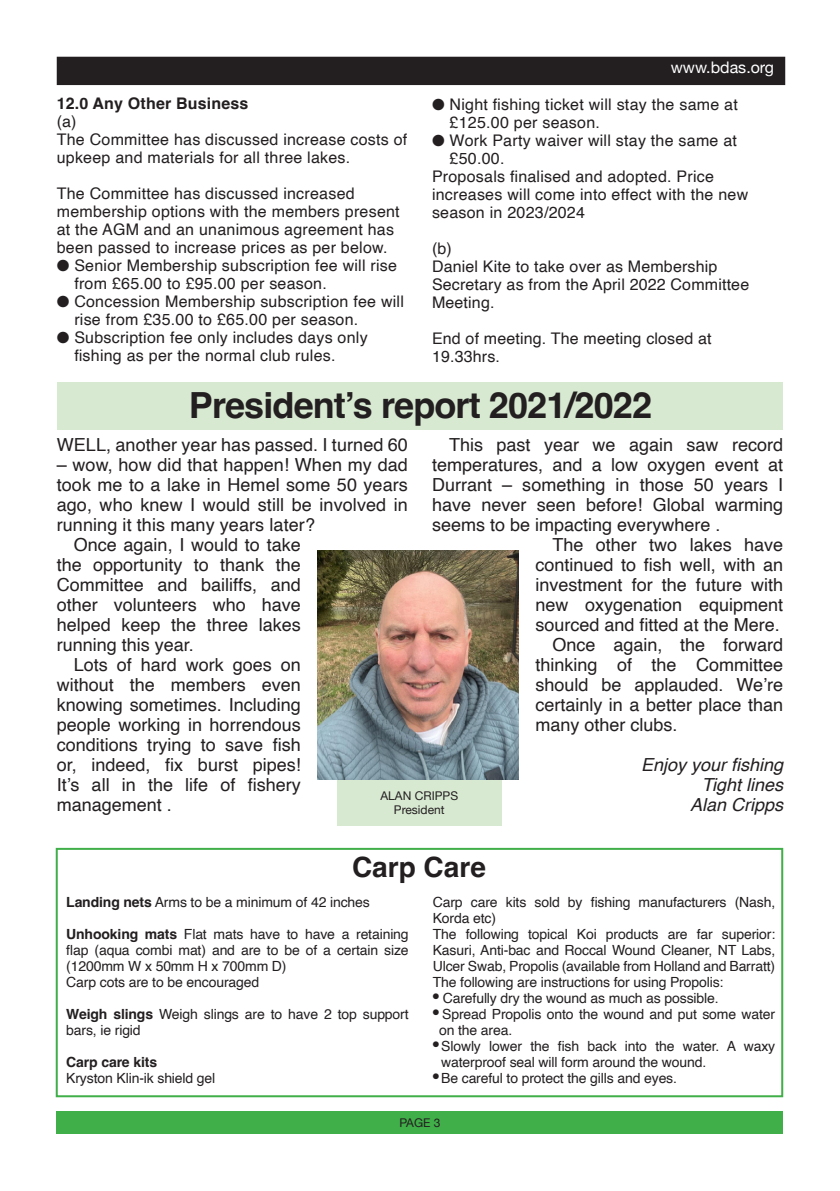
<style>
.page{position:relative;width:840px;height:1191px;background:#fff}
.page>*{position:absolute;margin:0;border:0;box-sizing:border-box;transform-origin:0 0}
.t1{font:700 36px "Helvetica";letter-spacing:-.025em;color:#231f20}
.t2{font:700 28px "Helvetica";color:#231f20}
.t3{font:18px/20px "Helvetica";color:#231f20;text-align:justify}
.t4{font:italic 18px "Helvetica";color:#231f20}
.t5{font:16px/18px "Helvetica";letter-spacing:.015em;color:#231f20}
.t6{font:700 16px "Helvetica";letter-spacing:.01em;color:#231f20}
.t7{font:16px "Helvetica Neue";color:#fff}
.t8{font:14px/16px "Helvetica";letter-spacing:-.01em;color:#231f20}
.t9{font:700 14px "Helvetica";letter-spacing:-.01em;color:#231f20}
.t10{font:12px "Helvetica Neue";color:#231f20}
.s1{font-weight:700}
</style>
<div class="page">
<div style="left:57px;top:1111px;width:725px;height:22px;background:#40ae49"></div>
<div style="left:58px;top:58px;width:725px;height:26px;background:#231f20"></div>
<div style="left:57px;top:57px;width:727px;height:28px;border:2px solid #231f20"></div>
<div style="left:58px;top:382px;width:724px;height:48px;background:#d8e9d2"></div>
<div style="left:337px;top:740px;width:165px;height:85px;background:#d8e9d2"></div>
<img style="left:317px;top:550px;width:201px;height:230px">
<div style="left:56px;top:848px;width:726px;height:249px;border:2px solid #40ae49"></div>
<p class="t7" style="left:670px;top:56px;width:105px">www.bdas.org</p>
<p class="t6" style="left:57px;top:94px;width:193px">12.0 Any Other Business</p>
<p class="t5" style="left:57px;top:113px;width:21px">(a)</p>
<p class="t5" style="left:57px;top:131px;width:352px">The Committee has discussed increase costs of upkeep and materials for all three lakes.</p>
<p class="t5" style="left:57px;top:185px;width:344px">The Committee has discussed increased membership options with the members present at the AGM and an unanimous agreement has been passed to increase prices as per below.</p>
<p class="t5" style="left:74px;top:257px;width:324px;text-indent:-18px">● Senior Membership subscription fee will rise from £65.00 to £95.00 per season.</p>
<p class="t5" style="left:74px;top:293px;width:331px;text-indent:-18px">● Concession Membership subscription fee will rise from £35.00 to £65.00 per season.</p>
<p class="t5" style="left:74px;top:329px;width:295px;text-indent:-18px">● Subscription fee only includes days only fishing as per the normal club rules.</p>
<p class="t5" style="left:449px;top:95px;width:289px;text-indent:-18px">● Night fishing ticket will stay the same at £125.00 per season.</p>
<p class="t5" style="left:449px;top:131px;width:289px;text-indent:-18px">● Work Party waiver will stay the same at £50.00.</p>
<p class="t5" style="left:432px;top:167px;width:317px">Proposals finalised and adopted. Price increases will come into effect with the new season in 2023/2024</p>
<p class="t5" style="left:432px;top:239px;width:21px">(b)</p>
<p class="t5" style="left:432px;top:257px;width:318px">Daniel Kite to take over as Membership<br>Secretary as from the April 2022 Committee<br>Meeting.</p>
<p class="t5" style="left:432px;top:329px;width:281px">End of meeting. The meeting closed at<br>19.33hrs.</p>
<p class="t1" style="left:189px;top:383px;width:464px">President’s report 2021/2022</p>
<p class="t3" style="left:57px;top:435px;width:352px">WELL, another year has passed. I turned 60</p>
<p class="t3" style="left:57px;top:455px;width:352px">– wow, how did that happen! When my dad took me to a lake in Hemel some 50 years ago, who knew I would still be involved in running it this many years later?</p>
<p class="t3" style="left:57px;top:535px;width:245px;text-indent:17px">Once again, I would to take the opportunity to thank the Committee and bailiffs, and other volunteers who have helped keep the three lakes running this year.</p>
<p class="t3" style="left:57px;top:655px;width:245px;text-indent:17px">Lots of hard work goes on without the members even knowing sometimes. Including people working in horrendous conditions trying to save fish or, indeed, fix burst pipes!<br>It’s all in the life of fishery management .</p>
<p class="t3" style="left:432px;top:435px;width:352px;text-indent:17px">This past year we again saw record temperatures, and a low oxygen event at Durrant – something in those 50 years I have never seen before! Global warming seems to be impacting everywhere .</p>
<p class="t3" style="left:535px;top:535px;width:249px;text-indent:17px">The other two lakes have continued to fish well, with an investment for the future with new oxygenation equipment sourced and fitted at the Mere.</p>
<p class="t3" style="left:535px;top:635px;width:249px;text-indent:17px">Once again, the forward thinking of the Committee should be applauded. We’re certainly in a better place than many other clubs.</p>
<p class="t4" style="left:640px;top:750px;width:144px">Enjoy your fishing</p>
<p class="t4" style="left:701px;top:770px;width:83px">Tight lines</p>
<p class="t4" style="left:689px;top:790px;width:95px">Alan Cripps</p>
<p class="t10" style="left:380px;top:787px;width:79px">ALAN CRIPPS</p>
<p class="t10" style="left:394px;top:801px;width:52px">President</p>
<p class="t2" style="left:352px;top:850px;width:135px">Carp Care</p>
<p class="t8" style="left:66px;top:894px;width:305px"><span class="s1">Landing nets</span> Arms to be a minimum of 42 inches</p>
<p class="t8" style="left:66px;top:926px;width:344px;text-align:justify"><span class="s1">Unhooking mats</span> Flat mats have to have a retaining flap (aqua combi mat) and are to be of a certain size (1200mm W x 50mm H x 700mm D)</p>
<p class="t8" style="left:66px;top:974px;width:194px">Carp cots are to be encouraged</p>
<p class="t8" style="left:66px;top:1006px;width:344px"><span class="s1">Weigh slings</span> Weigh slings are to have 2 top support bars, ie rigid</p>
<p class="t9" style="left:66px;top:1053px;width:92px">Carp care kits</p>
<p class="t8" style="left:66px;top:1070px;width:150px">Kryston Klin-ik shield gel</p>
<p class="t8" style="left:432px;top:894px;width:344px">Carp care kits sold by fishing manufacturers (Nash,<br>Korda etc)</p>
<p class="t8" style="left:432px;top:926px;width:344px;text-align:justify">The following topical Koi products are far superior:<br>Kasuri, Anti-bac and Roccal Wound Cleaner, NT Labs, Ulcer Swab, Propolis (available from Holland and Barratt)</p>
<p class="t8" style="left:432px;top:974px;width:292px">The following are instructions for using Propolis:</p>
<p class="t8" style="left:432px;top:990px;width:287px">● Carefully dry the wound as much as possible.</p>
<p class="t8" style="left:439px;top:1006px;width:337px;text-indent:-6px">● Spread Propolis onto the wound and put some water on the area.</p>
<p class="t8" style="left:441px;top:1038px;width:335px;text-indent:-8px">● Slowly lower the fish back into the water. A waxy waterproof seal will form around the wound.</p>
<p class="t8" style="left:432px;top:1070px;width:246px">● Be careful to protect the gills and eyes.</p>
<p class="t10" style="left:399px;top:1114px;width:43px">PAGE 3</p>
</div>
